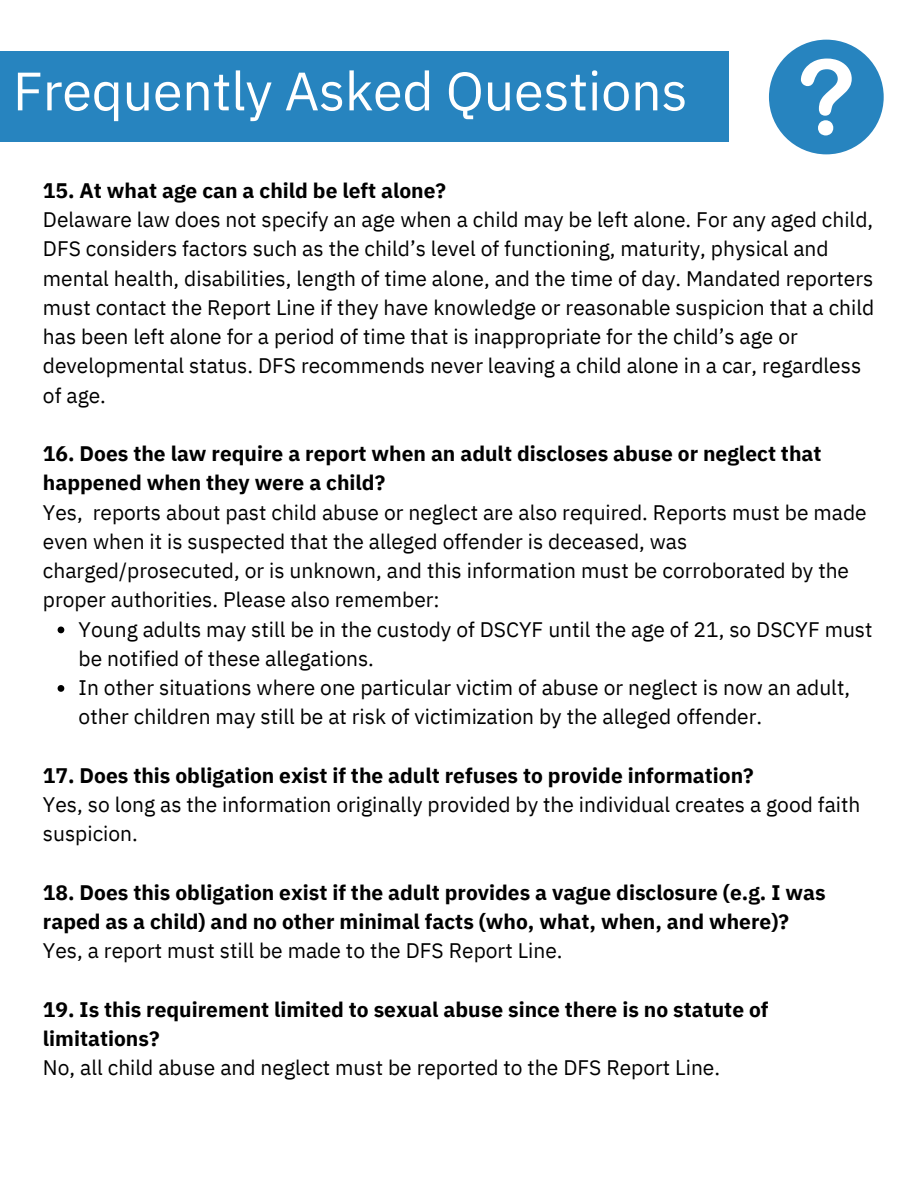
<style>
.page{position:relative;width:918px;height:1188px;background:#fff}
.page>*{position:absolute;margin:0;border:0;box-sizing:border-box;transform-origin:0 0}
.t1{font:54px "IBM Plex Sans";letter-spacing:-.005em;color:#fff}
.t2{font:21px/29.2px "IBM Plex Sans";color:#000}
.t3{font:700 21px/29.2px "IBM Plex Sans";color:#000}
</style>
<div class="page">
<div style="left:0;top:52px;width:728px;height:90px;background:#2784bf"></div>
<svg style="left:58px;top:627px;width:6px;height:6px"></svg>
<svg style="left:58px;top:685px;width:6px;height:7px"></svg>
<div style="left:769px;top:40px;width:115px;height:114px;background:#2784bf;border-radius:50%"></div>
<svg style="left:801px;top:59px;width:51px;height:76px"></svg>
<p class="t1" style="left:183px;top:47px;width:130px">FAQs</p>
<p class="t1" style="left:13px;top:55px;width:676px">Frequently Asked Questions</p>
<p class="t3" style="left:43px;top:175px;width:405px">15. At what age can a child be left alone?</p>
<p class="t2" style="left:43px;top:205px;width:833px">Delaware law does not specify an age when a child may be left alone. For any aged child, DFS considers factors such as the child’s level of functioning, maturity, physical and mental health, disabilities, length of time alone, and the time of day. Mandated reporters must contact the Report Line if they have knowledge or reasonable suspicion that a child has been left alone for a period of time that is inappropriate for the child’s age or developmental status. DFS recommends never leaving a child alone in a car, regardless of age.</p>
<p class="t3" style="left:43px;top:439px;width:780px">16. Does the law require a report when an adult discloses abuse or neglect that happened when they were a child?</p>
<p class="t2" style="left:43px;top:497px;width:825px">Yes, reports about past child abuse or neglect are also required. Reports must be made even when it is suspected that the alleged offender is deceased, was charged/prosecuted, or is unknown, and this information must be corroborated by the proper authorities. Please also remember:</p>
<p class="t2" style="left:79px;top:614px;width:795px">Young adults may still be in the custody of DSCYF until the age of 21, so DSCYF must be notified of these allegations.</p>
<p class="t2" style="left:79px;top:673px;width:773px">In other situations where one particular victim of abuse or neglect is now an adult, other children may still be at risk of victimization by the alleged offender.</p>
<p class="t3" style="left:43px;top:760px;width:712px">17. Does this obligation exist if the adult refuses to provide information?</p>
<p class="t2" style="left:43px;top:790px;width:819px">Yes, so long as the information originally provided by the individual creates a good faith suspicion.</p>
<p class="t3" style="left:43px;top:877px;width:784px">18. Does this obligation exist if the adult provides a vague disclosure (e.g. I was raped as a child) and no other minimal facts (who, what, when, and where)?</p>
<p class="t2" style="left:43px;top:936px;width:521px">Yes, a report must still be made to the DFS Report Line.</p>
<p class="t3" style="left:43px;top:994px;width:727px">19. Is this requirement limited to sexual abuse since there is no statute of limitations?</p>
<p class="t2" style="left:43px;top:1053px;width:679px">No, all child abuse and neglect must be reported to the DFS Report Line.</p>
</div>
